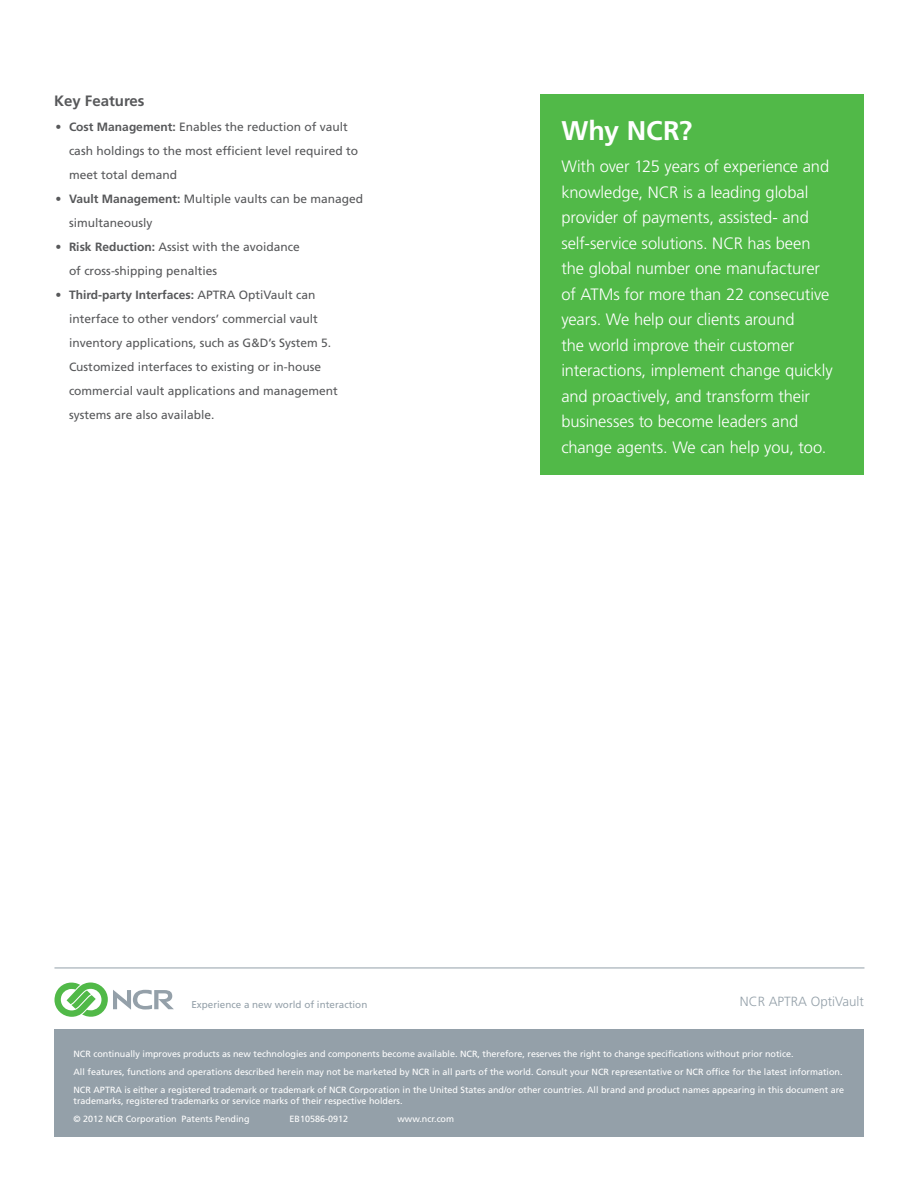
<style>
.page{position:relative;width:918px;height:1188px;background:#fff}
.page>*{position:absolute;margin:0;border:0;box-sizing:border-box;transform-origin:0 0}
.Back_Why_NCR{font:700 27px "Frutiger LT Std";color:#fff}
.Back_Why_NCR_Text{font:300 16.5px/25.5px "Frutiger LT Std";letter-spacing:-.005em;color:#fff}
.Back_Subhead{font:700 15px "Frutiger LT Std";color:#57585a}
.Footer_Product_Name{font:300 13.35px "Frutiger LT Std";color:#94a0a9}
.Back_Feature_Bullet{font:12px/24px "Frutiger LT Std";color:#57585a}
.Back_Footer_Tagline{font:9.9px "Frutiger LT Std";color:#94a0a9}
.Back_Legal_Text{font:9px/11.2px "Frutiger LT Std";color:#fff}
.s1{font-weight:700}
</style>
<div class="page">
<div style="left:540px;top:94px;width:324px;height:382px;background:#51b948"></div>
<div style="left:54px;top:1030px;width:810px;height:107px;background:#94a0a9"></div>
<svg style="left:54px;top:983px;width:120px;height:34px"></svg>
<hr style="left:54px;top:968px;width:810px;height:1px;background:#94a0a9">
<p class="Back_Subhead" style="left:54px;top:92px;width:92px">Key Features</p>
<p class="Back_Feature_Bullet" style="left:69px;top:115px;width:291px;text-indent:-14px">• <span class="s1">Cost Management:</span> Enables the reduction of vault cash holdings to the most efficient level required to meet total demand</p>
<p class="Back_Feature_Bullet" style="left:69px;top:187px;width:296px;text-indent:-14px">• <span class="s1">Vault Management:</span> Multiple vaults can be managed simultaneously</p>
<p class="Back_Feature_Bullet" style="left:69px;top:235px;width:232px;text-indent:-14px">• <span class="s1">Risk Reduction:</span> Assist with the avoidance of cross-shipping penalties</p>
<p class="Back_Feature_Bullet" style="left:69px;top:283px;width:270px;text-indent:-14px">• <span class="s1">Third-party Interfaces:</span> APTRA OptiVault can interface to other vendors’ commercial vault inventory applications, such as G&amp;D’s System 5.<br>Customized interfaces to existing or in-house commercial vault applications and management systems are also available.</p>
<p class="Back_Why_NCR" style="left:561px;top:115px;width:133px">Why NCR?</p>
<p class="Back_Why_NCR_Text" style="left:561px;top:154px;width:273px">With over 125 years of experience and knowledge, NCR is a leading global provider of payments, assisted- and self-service solutions. NCR has been the global number one manufacturer of ATMs for more than 22 consecutive years. We help our clients around<br>the world improve their customer interactions, implement change quickly and proactively, and transform their businesses to become leaders and change agents. We can help you, too.</p>
<p class="Back_Footer_Tagline" style="left:191px;top:998px;width:177px">Experience a new world of interaction</p>
<p class="Footer_Product_Name" style="left:740px;top:994px;width:126px">NCR APTRA OptiVault</p>
<p class="Back_Legal_Text" style="left:74px;top:1048px;width:722px">NCR continually improves products as new technologies and components become available. NCR, therefore, reserves the right to change specifications without prior notice.</p>
<p class="Back_Legal_Text" style="left:74px;top:1066px;width:771px">All features, functions and operations described herein may not be marketed by NCR in all parts of the world. Consult your NCR representative or NCR office for the latest information.</p>
<p class="Back_Legal_Text" style="left:74px;top:1084px;width:772px">NCR APTRA is either a registered trademark or trademark of NCR Corporation in the United States and/or other countries. All brand and product names appearing in this document are trademarks, registered trademarks or service marks of their respective holders.</p>
<p class="Back_Legal_Text" style="left:74px;top:1113px;width:178px">© 2012 NCR Corporation Patents Pending</p>
<p class="Back_Legal_Text" style="left:290px;top:1113px;width:60px">EB10586-0912</p>
<p class="Back_Legal_Text" style="left:398px;top:1113px;width:58px">www.ncr.com</p>
</div>
